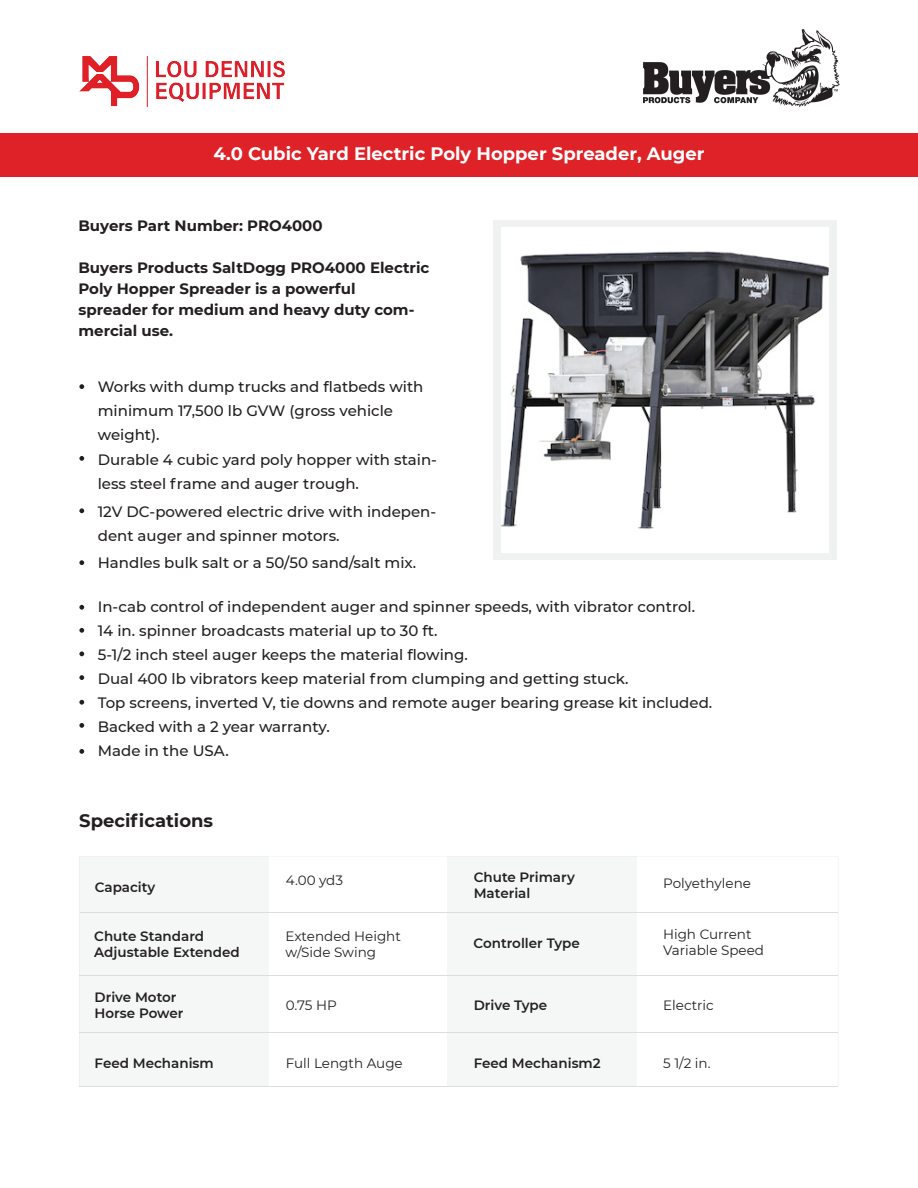
<style>
.page{position:relative;width:918px;height:1188px;background:#fff}
.page>*{position:absolute;margin:0;border:0;box-sizing:border-box;transform-origin:0 0}
.t1{font:700 18px "Montserrat";color:#fff}
.t2{font:700 18px "Montserrat";color:#231f20}
.t3{font:500 15px/24px "Montserrat";color:#231f20}
.t4{font:700 15px/21px "Montserrat";color:#231f20}
.t5{font:600 13.5px/16.2px "Montserrat";color:#231f20}
.t6{font:13.5px/16.2px "Montserrat";color:#231f20}
</style>
<div class="page">
<img style="left:79px;top:56px;width:206px;height:50px">
<img style="left:644px;top:29px;width:196px;height:77px">
<div style="left:0;top:133px;width:918px;height:44px;background:#df2228"></div>
<svg style="left:79px;top:384px;width:5px;height:5px"></svg>
<svg style="left:79px;top:456px;width:5px;height:5px"></svg>
<svg style="left:79px;top:508px;width:5px;height:5px"></svg>
<svg style="left:79px;top:560px;width:5px;height:5px"></svg>
<svg style="left:79px;top:605px;width:5px;height:5px"></svg>
<svg style="left:79px;top:628px;width:5px;height:5px"></svg>
<svg style="left:79px;top:651px;width:5px;height:5px"></svg>
<svg style="left:79px;top:675px;width:5px;height:5px"></svg>
<svg style="left:79px;top:700px;width:5px;height:5px"></svg>
<svg style="left:79px;top:723px;width:5px;height:5px"></svg>
<svg style="left:79px;top:749px;width:5px;height:5px"></svg>
<div style="left:493px;top:220px;width:344px;height:339px;background:#f0f1f1"></div>
<div style="left:80px;top:856px;width:556px;height:120px;background:#f5f7f7"></div>
<svg style="left:269px;top:856px;width:179px;height:120px"></svg>
<svg style="left:636px;top:975px;width:202px;height:1px"></svg>
<hr style="left:80px;top:912px;width:758px;height:1px;background:#ddd">
<hr style="left:79px;top:976px;width:759px;height:1px;background:#ddd">
<hr style="left:79px;top:1032px;width:759px;height:1px;background:#ddd">
<hr style="left:79px;top:1086px;width:759px;height:1px;background:#ddd">
<img style="left:501px;top:227px;width:328px;height:325px">
<p class="t1" style="left:213px;top:141px;width:493px">4.0 Cubic Yard Electric Poly Hopper Spreader, Auger</p>
<p class="t4" style="left:78px;top:214px;width:246px">Buyers Part Number: PRO4000</p>
<p class="t4" style="left:78px;top:256px;width:352px">Buyers Products SaltDogg PRO4000 Electric<br>Poly Hopper Spreader is a powerful<br>spreader for medium and heavy duty com&shy;mercial use.</p>
<p class="t3" style="left:98px;top:374px;width:341px">Works with dump trucks and flatbeds with minimum 17,500 lb GVW (gross vehicle weight).<br>Durable 4 cubic yard poly hopper with stain&shy;less steel frame and auger trough.</p>
<p class="t3" style="left:98px;top:499px;width:340px">12V DC-powered electric drive with indepen&shy;dent auger and spinner motors.</p>
<p class="t3" style="left:98px;top:550px;width:320px">Handles bulk salt or a 50/50 sand/salt mix.</p>
<p class="t3" style="left:98px;top:594px;width:616px">In-cab control of independent auger and spinner speeds, with vibrator control.<br>14 in. spinner broadcasts material up to 30 ft.<br>5-1/2 inch steel auger keeps the material flowing.<br>Dual 400 lb vibrators keep material from clumping and getting stuck.<br>Top screens, inverted V, tie downs and remote auger bearing grease kit included.<br>Backed with a 2 year warranty.<br>Made in the USA.</p>
<p class="t2" style="left:79px;top:808px;width:135px">Specifications</p>
<p class="t5" style="left:95px;top:878px;width:62px">Capacity</p>
<p class="t5" style="left:474px;top:869px;width:103px">Chute Primary<br>Material</p>
<p class="t6" style="left:286px;top:872px;width:59px">4.00 yd3</p>
<p class="t6" style="left:663px;top:875px;width:89px">Polyethylene</p>
<p class="t6" style="left:286px;top:928px;width:117px">Extended Height w/Side Swing</p>
<p class="t6" style="left:663px;top:925px;width:103px">High Current<br>Variable Speed</p>
<p class="t5" style="left:94px;top:927px;width:147px">Chute Standard<br>Adjustable Extended</p>
<p class="t5" style="left:474px;top:935px;width:108px">Controller Type</p>
<p class="t5" style="left:95px;top:989px;width:90px">Drive Motor<br>Horse Power</p>
<p class="t6" style="left:286px;top:997px;width:53px">0.75 HP</p>
<p class="t5" style="left:474px;top:997px;width:75px">Drive Type</p>
<p class="t6" style="left:663px;top:997px;width:52px">Electric</p>
<p class="t5" style="left:95px;top:1054px;width:121px">Feed Mechanism</p>
<p class="t6" style="left:286px;top:1054px;width:118px">Full Length Auge</p>
<p class="t5" style="left:474px;top:1054px;width:128px">Feed Mechanism2</p>
<p class="t6" style="left:663px;top:1054px;width:49px">5 1/2 in.</p>
</div>
